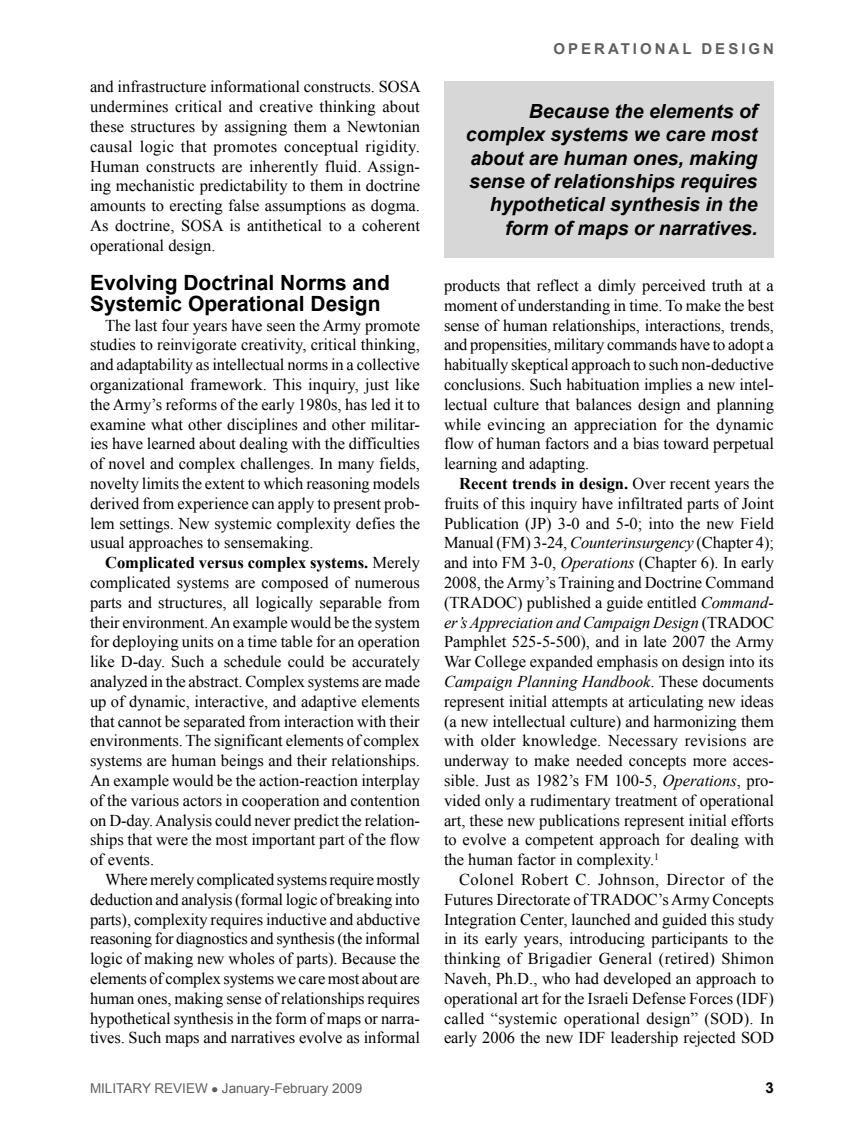
<style>
.page{position:relative;width:864px;height:1134px;background:#fff}
.page>*{position:absolute;margin:0;border:0;box-sizing:border-box;transform-origin:0 0}
.subhead{font:700 21px/21px "Arial";color:#000}
.fob{font:italic 700 19.5px/23.4px "Arial";color:#000;text-align:right}
.fob-2{font:16.5px/19.8px "Times New Roman";color:#000;text-align:justify}
.RUNNINGHEAD{font:700 15px "Arial";letter-spacing:.2em;color:#5e5f5f}
.subhead-2{font:700 15px "Arial";color:#000}
.subhead-3{font:13.5px "Arial";color:#5e5f5f}
.s1{font-weight:700}
.s2{font-style:italic}
</style>
<div class="page">
<div style="left:444px;top:81px;width:330px;height:176px;background:#d7d7d7"></div>
<p class="fob-2" style="left:90px;top:77px;width:331px;text-align:left">and infrastructure informational constructs. SOSA undermines critical and creative thinking about these structures by assigning them a Newtonian causal logic that promotes conceptual rigidity.<br>Human constructs are inherently fluid. Assign&shy;ing mechanistic predictability to them in doctrine amounts to erecting false assumptions as dogma.<br>As doctrine, SOSA</p>
<p class="fob-2" style="left:229px;top:215px;width:192px">is antithetical to a coherent</p>
<p class="fob-2" style="left:90px;top:235px;width:127px">operational design.</p>
<p class="subhead" style="left:90px;top:273px;width:301px">Evolving Doctrinal Norms and<br>Systemic Operational Design</p>
<p class="fob-2" style="left:90px;top:315px;width:332px;text-indent:15px">The last four years have seen the Army promote studies to reinvigorate creativity, critical thinking, and adaptability as intellectual norms in a collective organizational framework. This inquiry, just like the Army’s reforms of the early 1980s, has led it to examine what other disciplines and other militar&shy;ies have learned about dealing with the difficulties of novel and complex challenges. In many fields, novelty limits the extent to which reasoning models derived from experience can apply to present prob&shy;lem settings. New systemic complexity defies the usual approaches to sensemaking.</p>
<p class="fob-2" style="left:90px;top:553px;width:332px;text-indent:15px"><span class="s1">Complicated versus complex systems.</span> Merely complicated systems are composed of numerous parts and structures, all logically separable from their environment. An example would be the system for deploying units on a time table for an operation like D-day. Such a schedule could be accurately analyzed in the abstract. Complex systems are made up of dynamic, interactive, and adaptive elements that cannot be separated from interaction with their environments. The significant elements of complex systems are human beings and their relationships.<br>An example would be the action-reaction interplay of the various actors in cooperation and contention on D-day. Analysis could never predict the relation&shy;ships that were the most important part of the flow of events.</p>
<p class="fob-2" style="left:90px;top:869px;width:332px;text-indent:15px">Where merely complicated systems require mostly deduction and analysis (formal logic of breaking into parts), complexity requires inductive and abductive reasoning for diagnostics and synthesis (the informal logic of making new wholes of parts). Because the elements of complex systems we care most about are human ones, making sense of relationships requires hypothetical synthesis in the form of maps or narra&shy;tives. Such maps and narratives evolve as informal</p>
<p class="RUNNINGHEAD" style="left:554px;top:39px;width:222px">OPERATIONAL DESIGN</p>
<p class="fob" style="left:466px;top:100px;width:293px">Because the elements of complex systems we care most about are human ones, making sense of relationships requires hypothetical synthesis in the form of maps or narratives.</p>
<p class="fob-2" style="left:444px;top:275px;width:332px">products that reflect a dimly perceived truth at a moment of understanding in time. To make the best sense of human relationships, interactions, trends, and propensities, military commands have to adopt a habitually skeptical approach to such non-deductive conclusions. Such habituation implies a new intel&shy;lectual culture that balances design and planning while evincing an appreciation for the dynamic flow of human factors and a bias toward perpetual learning and adapting.</p>
<p class="fob-2" style="left:444px;top:473px;width:332px;text-indent:15px"><span class="s1">Recent trends in design.</span> Over recent years the fruits of this inquiry have infiltrated parts of Joint Publication (JP) 3-0 and 5-0; into the new Field Manual (FM) 3-24, <span class="s2">Counterinsurgency</span> (Chapter 4); and into FM 3-0, <span class="s2">Operations</span> (Chapter 6). In early 2008, the Army’s Training and Doctrine Command (TRADOC) published a guide entitled <span class="s2">Command&shy;er’s Appreciation and Campaign Design</span> (TRADOC Pamphlet 525-5-500), and in late 2007 the Army War College expanded emphasis on design into its <span class="s2">Campaign Planning Handbook</span>. These documents represent initial attempts at articulating new ideas (a new intellectual culture) and harmonizing them with older knowledge. Necessary revisions are underway to make needed concepts more acces&shy;sible. Just as 1982’s FM 100-5, <span class="s2">Operations</span>, pro&shy;vided only a rudimentary treatment of operational art, these new publications represent initial efforts to evolve a competent approach for dealing with the human factor in complexity.<sup>1</sup></p>
<p class="fob-2" style="left:444px;top:869px;width:331px;text-indent:15px">Colonel Robert C. Johnson, Director of the Futures Directorate of TRADOC’s Army Concepts Integration Center, launched and guided this study in its early years, introducing participants to the thinking of Brigadier General (retired) Shimon Naveh, Ph.D., who had developed an approach to operational art for the Israeli Defense Forces (IDF) called “systemic operational design” (SOD). In early 2006 the new IDF leadership rejected SOD</p>
<p class="subhead-3" style="left:90px;top:1080px;width:274px">Military Review ● January-February 2009</p>
<p class="subhead-2" style="left:766px;top:1078px;width:10px">3</p>
</div>
